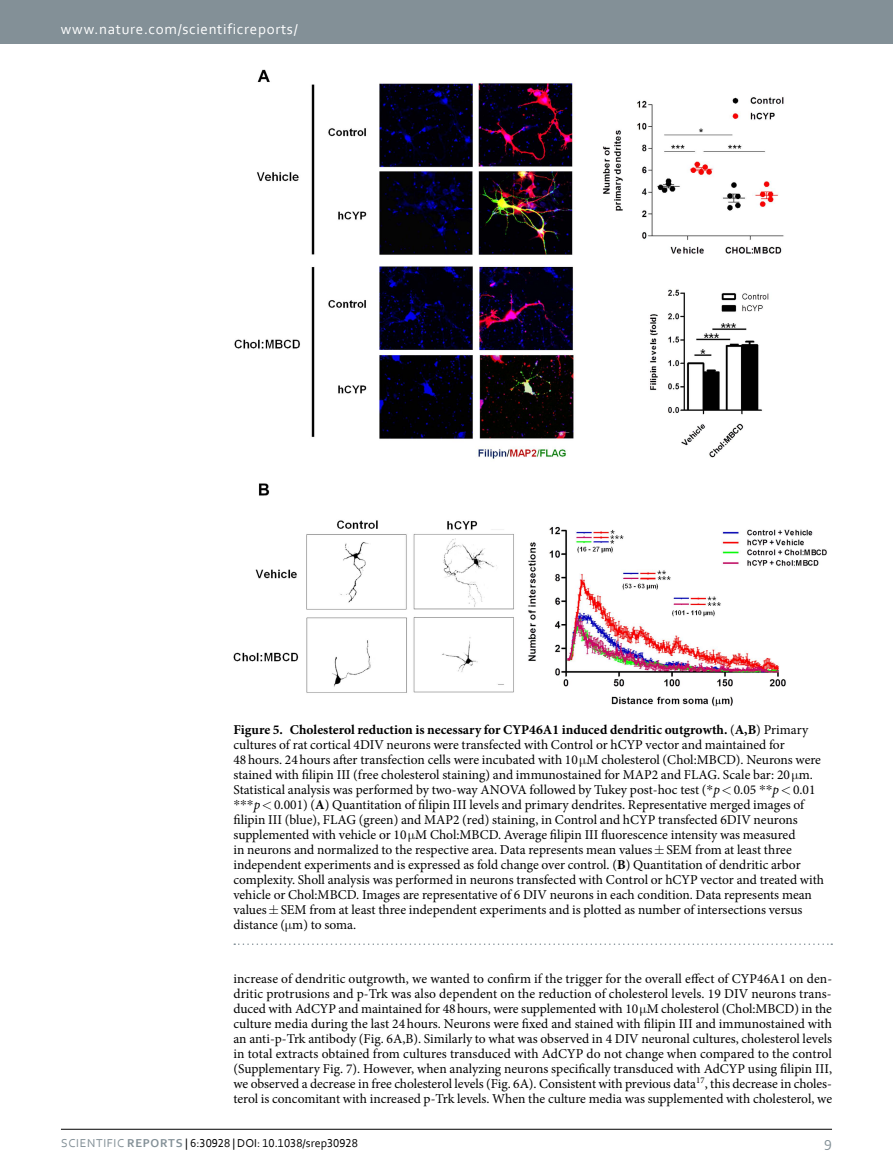
<style>
.page{position:relative;width:893px;height:1174px;background:#fff}
.page>*{position:absolute;margin:0;border:0;box-sizing:border-box;transform-origin:0 0}
.t1{font:15px "Corbel";letter-spacing:.045em;color:#fff}
.t2{font:15px "Corbel";color:#839097}
.t3{font:13.5px/15px "Minion Pro";color:#000;text-align:justify}
.t4{font:12px "Corbel";color:#000}
.s1{font-weight:700}
.s2{font-family:"STIX General"}
.s3{font-style:italic}
.s4{color:#839097}
.s5{font-weight:700;color:#839097}
</style>
<div class="page">
<div style="left:0;top:0;width:893px;height:43px;background:#839097"></div>
<hr style="left:61px;top:1129px;width:771px;height:1px;background:#000">
<img style="left:233px;top:70px;width:594px;height:636px">
<svg style="left:234px;top:943px;width:598px;height:2px"></svg>
<p class="t1" style="left:61px;top:19px;width:238px">www.nature.com/scientificreports/</p>
<p class="t3" style="left:233px;top:722px;width:592px;text-align:left"><span class="s1">Figure 5. Cholesterol reduction is necessary for CYP46A1 induced dendritic outgrowth.</span> (<span class="s1">A,B</span>) Primary cultures of rat cortical 4DIV neurons were transfected with Control or hCYP vector and maintained for 48hours. 24hours after transfection cells were incubated with 10 M cholesterol (Chol:MBCD). Neurons were stained with filipin III (free cholesterol staining) and immunostained for MAP2 and FLAG. Scale bar: 20 m.<br>Statistical analysis was performed by two-way ANOVA followed by Tukey post-hoc test (<span class="s2">*</span><span class="s3">p</span> 0.05 <span class="s2">**</span><span class="s3">p</span> 0.01 <span class="s2">***</span><span class="s3">p</span> 0.001) (<span class="s1">A</span>) Quantitation of filipin III levels and primary dendrites. Representative merged images of filipin III (blue), FLAG (green) and MAP2 (red) staining, in Control and hCYP transfected 6DIV neurons supplemented with vehicle or 10 M Chol:MBCD. Average filipin III fluorescence intensity was measured<br>in neurons and normalized to the respective area. Data represents mean values SEM from at least three independent experiments and is expressed as fold change over control. (<span class="s1">B</span>) Quantitation of dendritic arbor complexity. Sholl analysis was performed in neurons transfected with Control or hCYP vector and treated with vehicle or Chol:MBCD. Images are representative of 6 DIV neurons in each condition. Data represents mean values SEM from at least three independent experiments and is plotted as number of intersections versus distance ( m) to soma.</p>
<p class="t3" style="left:233px;top:971px;width:600px">increase of dendritic outgrowth, we wanted to confirm if the trigger for the overall effect of CYP46A1 on den&shy;dritic protrusions and p-Trk was also dependent on the reduction of cholesterol levels. 19 DIV neurons trans&shy;duced with AdCYP and maintained for 48hours, were supplemented with 10 M cholesterol (Chol:MBCD) in the culture media during the last 24hours. Neurons were fixed and stained with filipin III and immunostained with an anti-p-Trk antibody (Fig. 6A,B). Similarly to what was observed in 4 DIV neuronal cultures, cholesterol levels in total extracts obtained from cultures transduced with AdCYP do not change when compared to the control (Supplementary Fig. 7). However, when analyzing neurons specifically transduced with AdCYP using filipin III, we observed a decrease in free cholesterol levels (Fig. 6A). Consistent with previous data<sup>17</sup>, this decrease in choles&shy;terol is concomitant with increased p-Trk levels. When the culture media was supplemented with cholesterol, we</p>
<p class="t4" style="left:61px;top:1135px;width:298px"><span class="s4">Scientific</span> <span class="s5">REPORTS</span> | 6:30928 | DOI: 10.1038/srep30928</p>
<p class="t2" style="left:824px;top:1132px;width:9px">9</p>
</div>
